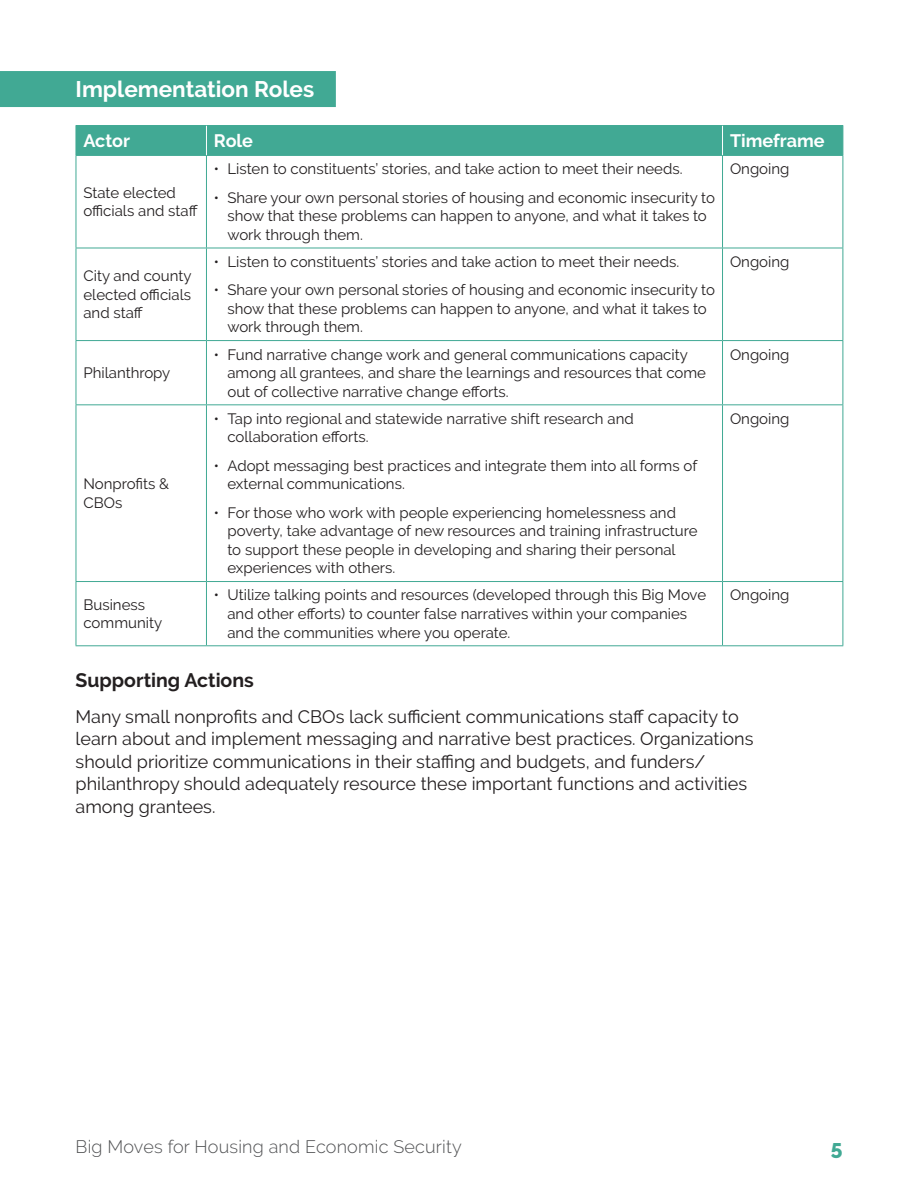
<style>
.page{position:relative;width:918px;height:1188px;background:#fff}
.page>*{position:absolute;margin:0;border:0;box-sizing:border-box;transform-origin:0 0}
.H4_IG{font:700 22.5px "Raleway";color:#fff}
.t1{font:800 21px "Raleway";color:#41a994}
.H5_IG{font:700 19.5px "Raleway";color:#231f20}
.body{font:18px/22.5px "Raleway";color:#231f20}
.t2{font:300 18px "Raleway";letter-spacing:.01em;color:#505153}
.table_header{font:700 18px "Raleway";color:#fff}
.table_body{font:15px/18.6px "Raleway";color:#231f20}
</style>
<div class="page">
<div style="left:0;top:71px;width:336px;height:36px;background:#41a994"></div>
<hr style="left:76px;top:125px;width:130px;height:1px;background:#41a994">
<hr style="left:206px;top:125px;width:517px;height:1px;background:#41a994">
<hr style="left:723px;top:125px;width:120px;height:1px;background:#41a994">
<hr style="left:76px;top:155px;width:130px;height:1px;background:#41a994">
<hr style="left:76px;top:156px;width:1px;height:92px;background:#41a994">
<hr style="left:206px;top:155px;width:517px;height:1px;background:#41a994">
<hr style="left:206px;top:156px;width:1px;height:92px;background:#41a994">
<hr style="left:723px;top:155px;width:120px;height:1px;background:#41a994">
<hr style="left:722px;top:156px;width:1px;height:92px;background:#41a994">
<hr style="left:843px;top:156px;width:1px;height:92px;background:#41a994">
<hr style="left:76px;top:248px;width:130px;height:1px;background:#41a994">
<hr style="left:76px;top:248px;width:1px;height:92px;background:#41a994">
<hr style="left:206px;top:248px;width:517px;height:1px;background:#41a994">
<hr style="left:206px;top:248px;width:1px;height:92px;background:#41a994">
<hr style="left:723px;top:248px;width:120px;height:1px;background:#41a994">
<hr style="left:722px;top:248px;width:1px;height:92px;background:#41a994">
<hr style="left:843px;top:248px;width:1px;height:92px;background:#41a994">
<hr style="left:76px;top:340px;width:130px;height:1px;background:#41a994">
<hr style="left:76px;top:341px;width:1px;height:63px;background:#41a994">
<hr style="left:206px;top:340px;width:517px;height:1px;background:#41a994">
<hr style="left:206px;top:341px;width:1px;height:63px;background:#41a994">
<hr style="left:723px;top:340px;width:120px;height:1px;background:#41a994">
<hr style="left:722px;top:341px;width:1px;height:63px;background:#41a994">
<hr style="left:843px;top:341px;width:1px;height:63px;background:#41a994">
<hr style="left:76px;top:404px;width:130px;height:1px;background:#41a994">
<hr style="left:76px;top:405px;width:1px;height:176px;background:#41a994">
<hr style="left:206px;top:404px;width:517px;height:1px;background:#41a994">
<hr style="left:206px;top:405px;width:1px;height:176px;background:#41a994">
<hr style="left:723px;top:404px;width:120px;height:1px;background:#41a994">
<hr style="left:722px;top:405px;width:1px;height:176px;background:#41a994">
<hr style="left:843px;top:405px;width:1px;height:176px;background:#41a994">
<hr style="left:76px;top:581px;width:130px;height:1px;background:#41a994">
<hr style="left:76px;top:582px;width:1px;height:63px;background:#41a994">
<hr style="left:206px;top:581px;width:517px;height:1px;background:#41a994">
<hr style="left:206px;top:582px;width:1px;height:63px;background:#41a994">
<hr style="left:723px;top:581px;width:120px;height:1px;background:#41a994">
<hr style="left:722px;top:582px;width:1px;height:63px;background:#41a994">
<hr style="left:843px;top:582px;width:1px;height:63px;background:#41a994">
<hr style="left:76px;top:645px;width:130px;height:1px;background:#41a994">
<hr style="left:206px;top:645px;width:517px;height:1px;background:#41a994">
<hr style="left:723px;top:645px;width:120px;height:1px;background:#41a994">
<div style="left:76px;top:126px;width:768px;height:29px;background:#41a994"></div>
<p class="H4_IG" style="left:76px;top:76px;width:240px">Implementation Roles</p>
<p class="table_header" style="left:83px;top:131px;width:48px">Actor</p>
<p class="table_header" style="left:214px;top:131px;width:41px">Role</p>
<p class="table_header" style="left:730px;top:131px;width:96px">Timeframe</p>
<p class="table_body" style="left:83px;top:183px;width:116px">State elected officials and staff</p>
<p class="table_body" style="left:214px;top:160px;width:470px">• Listen to constituents’ stories, and take action to meet their needs.</p>
<p class="table_body" style="left:227px;top:188px;width:489px;text-indent:-14px">• Share your own personal stories of housing and economic insecurity to show that these problems can happen to anyone, and what it takes to work through them.</p>
<p class="table_body" style="left:730px;top:160px;width:61px">Ongoing</p>
<p class="table_body" style="left:83px;top:266px;width:110px;text-align:justify">City and county elected officials and staff</p>
<p class="table_body" style="left:83px;top:364px;width:88px">Philanthropy</p>
<p class="table_body" style="left:83px;top:475px;width:87px">Nonprofits &amp;<br>CBOs</p>
<p class="table_body" style="left:214px;top:252px;width:467px">• Listen to constituents’ stories and take action to meet their needs.</p>
<p class="table_body" style="left:227px;top:281px;width:489px;text-indent:-14px">• Share your own personal stories of housing and economic insecurity to show that these problems can happen to anyone, and what it takes to work through them.</p>
<p class="table_body" style="left:730px;top:252px;width:61px">Ongoing</p>
<p class="table_body" style="left:227px;top:345px;width:480px;text-indent:-14px">• Fund narrative change work and general communications capacity among all grantees, and share the learnings and resources that come out of collective narrative change efforts.</p>
<p class="table_body" style="left:730px;top:345px;width:61px">Ongoing</p>
<p class="table_body" style="left:227px;top:409px;width:408px;text-indent:-14px">• Tap into regional and statewide narrative shift research and collaboration efforts.</p>
<p class="table_body" style="left:227px;top:456px;width:471px;text-indent:-14px">• Adopt messaging best practices and integrate them into all forms of external communications.</p>
<p class="table_body" style="left:227px;top:503px;width:472px;text-indent:-14px">• For those who work with people experiencing homelessness and poverty, take advantage of new resources and training infrastructure to support these people in developing and sharing their personal experiences with others.</p>
<p class="table_body" style="left:730px;top:409px;width:61px">Ongoing</p>
<p class="table_body" style="left:83px;top:595px;width:80px">Business community</p>
<p class="table_body" style="left:227px;top:586px;width:480px;text-indent:-14px">• Utilize talking points and resources (developed through this Big Move and other efforts) to counter false narratives within your companies and the communities where you operate.</p>
<p class="table_body" style="left:730px;top:586px;width:61px">Ongoing</p>
<p class="H5_IG" style="left:76px;top:669px;width:180px">Supporting Actions</p>
<p class="body" style="left:76px;top:705px;width:679px">Many small nonprofits and CBOs lack sufficient communications staff capacity to learn about and implement messaging and narrative best practices. Organizations should prioritize communications in their staffing and budgets, and funders/ philanthropy should adequately resource these important functions and activities among grantees.</p>
<p class="t2" style="left:76px;top:1137px;width:388px">Big Moves for Housing and Economic Security</p>
<h2 class="t1" style="left:831px;top:1135px;width:13px">5</h2>
</div>
